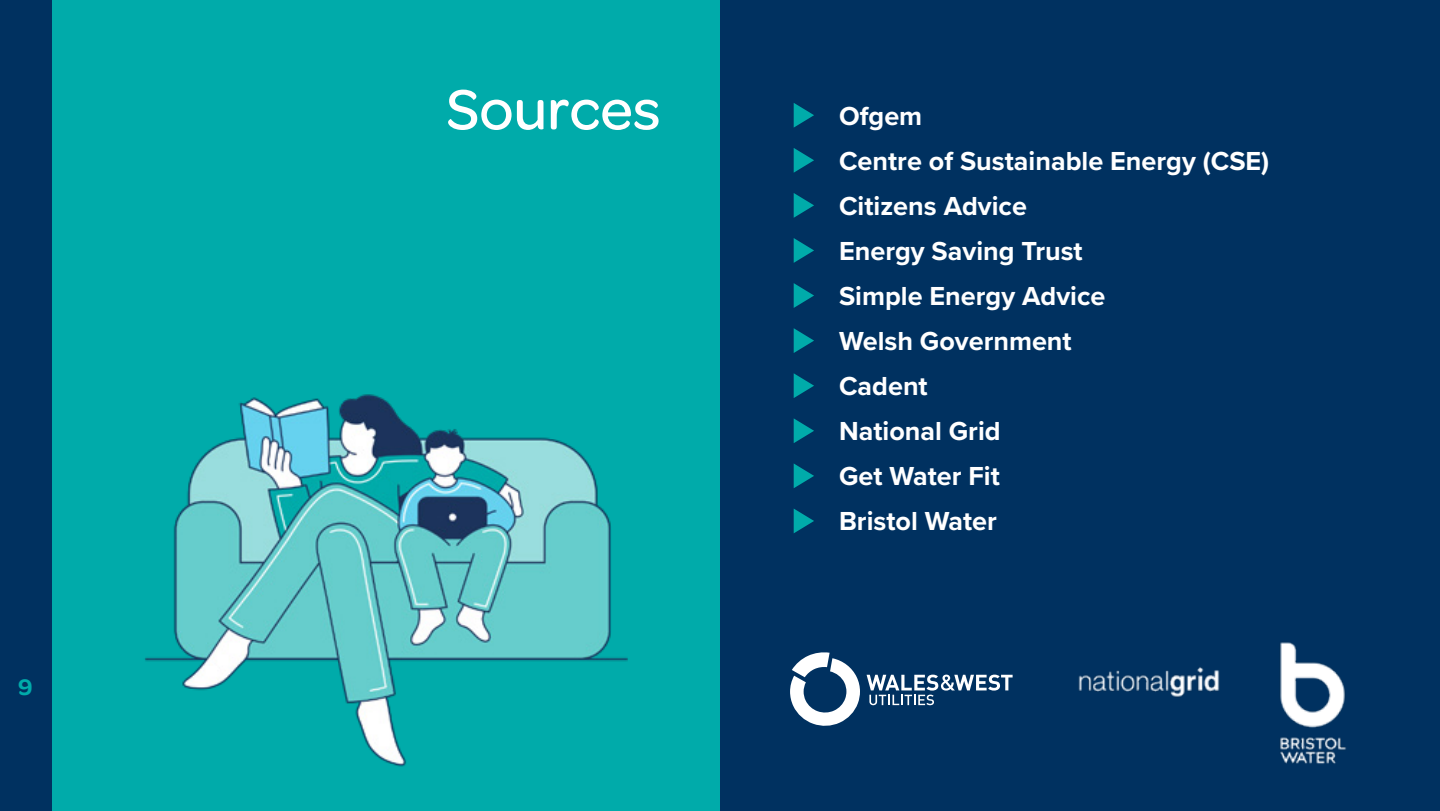
<style>
.page{position:relative;width:1440px;height:811px;background:#fff}
.page>*{position:absolute;margin:0;border:0;box-sizing:border-box;transform-origin:0 0}
.t1{font:500 60px "Omnes";color:#fff}
.t2{font:700 27px/45px "Proxima Nova";color:#fff}
.t3{font:600 24px "Omnes";color:#00abaa}
</style>
<div class="page">
<div style="left:0;top:0;width:1440px;height:810px;background:#00abaa"></div>
<div style="left:720px;top:0;width:720px;height:810px;background:#003160"></div>
<div style="left:0;top:0;width:51px;height:810px;background:#003160"></div>
<svg style="left:794px;top:103px;width:20px;height:24px"></svg>
<svg style="left:794px;top:463px;width:20px;height:25px"></svg>
<svg style="left:794px;top:418px;width:20px;height:25px"></svg>
<svg style="left:794px;top:373px;width:20px;height:25px"></svg>
<svg style="left:794px;top:328px;width:20px;height:25px"></svg>
<svg style="left:794px;top:283px;width:20px;height:25px"></svg>
<svg style="left:794px;top:238px;width:20px;height:25px"></svg>
<svg style="left:794px;top:193px;width:20px;height:25px"></svg>
<svg style="left:794px;top:148px;width:20px;height:25px"></svg>
<svg style="left:867px;top:674px;width:146px;height:30px"></svg>
<svg style="left:790px;top:652px;width:70px;height:74px"></svg>
<img style="left:1078px;top:667px;width:142px;height:30px">
<img style="left:1280px;top:642px;width:67px;height:122px">
<img style="left:145px;top:394px;width:483px;height:373px">
<svg style="left:794px;top:509px;width:20px;height:24px"></svg>
<p class="t3" style="left:18px;top:672px;width:16px">9</p>
<h1 class="t1" style="left:446px;top:75px;width:216px">Sources</h1>
<p class="t2" style="left:839px;top:93px;width:432px">Ofgem<br>Centre of Sustainable Energy (CSE)<br>Citizens Advice<br>Energy Saving Trust<br>Simple Energy Advice<br>Welsh Government<br>Cadent<br>National Grid<br>Get Water Fit<br>Bristol Water</p>
</div>
